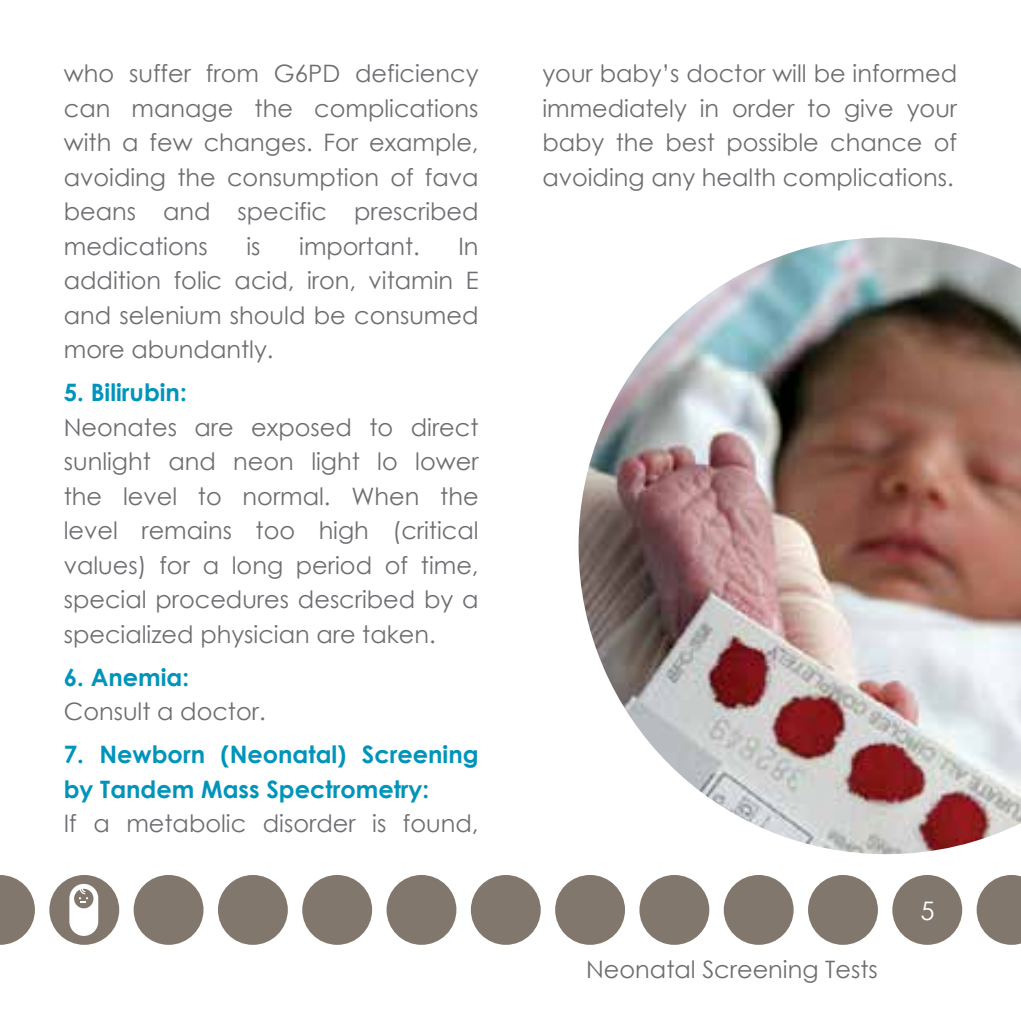
<style>
.page{position:relative;width:1021px;height:1021px;background:#fff}
.page>*{position:absolute;margin:0;border:0;box-sizing:border-box;transform-origin:0 0}
.t1{font:25.5px "Century Gothic";color:#fff}
.t2{font:24px/34.5px "Century Gothic";color:#6d6e71}
.t3{font:700 24px/34.5px "Century Gothic";color:#0094bb}
</style>
<div class="page">
<svg style="left:0;top:875px;width:35px;height:69px"></svg>
<div style="left:49px;top:875px;width:70px;height:69px;background:#82776c;border-radius:50%"></div>
<div style="left:134px;top:875px;width:69px;height:69px;background:#82776c;border-radius:50%"></div>
<div style="left:218px;top:875px;width:70px;height:69px;background:#82776c;border-radius:50%"></div>
<div style="left:302px;top:875px;width:70px;height:69px;background:#82776c;border-radius:50%"></div>
<div style="left:386px;top:875px;width:70px;height:69px;background:#82776c;border-radius:50%"></div>
<div style="left:471px;top:875px;width:69px;height:69px;background:#82776c;border-radius:50%"></div>
<div style="left:555px;top:875px;width:70px;height:69px;background:#82776c;border-radius:50%"></div>
<div style="left:639px;top:875px;width:70px;height:69px;background:#82776c;border-radius:50%"></div>
<div style="left:723px;top:875px;width:70px;height:69px;background:#82776c;border-radius:50%"></div>
<div style="left:808px;top:875px;width:69px;height:69px;background:#82776c;border-radius:50%"></div>
<div style="left:892px;top:875px;width:70px;height:69px;background:#82776c;border-radius:50%"></div>
<svg style="left:976px;top:875px;width:44px;height:69px"></svg>
<img style="left:578px;top:237px;width:442px;height:617px">
<svg style="left:69px;top:883px;width:29px;height:52px"></svg>
<p class="t2" style="left:64px;top:56px;width:52px">who</p>
<p class="t2" style="left:129px;top:56px;width:63px">suffer</p>
<p class="t2" style="left:206px;top:56px;width:54px">from</p>
<p class="t2" style="left:274px;top:56px;width:68px">G6PD</p>
<p class="t2" style="left:355px;top:56px;width:125px">deficiency</p>
<p class="t2" style="left:64px;top:90px;width:48px">can</p>
<p class="t2" style="left:132px;top:90px;width:103px">manage</p>
<p class="t2" style="left:254px;top:90px;width:40px">the</p>
<p class="t2" style="left:314px;top:90px;width:166px">complications</p>
<p class="t2" style="left:64px;top:125px;width:49px">with</p>
<p class="t2" style="left:122px;top:125px;width:18px">a</p>
<p class="t2" style="left:150px;top:125px;width:45px">few</p>
<p class="t2" style="left:204px;top:125px;width:110px">changes.</p>
<p class="t2" style="left:323px;top:125px;width:36px">For</p>
<p class="t2" style="left:369px;top:125px;width:111px">example,</p>
<p class="t2" style="left:64px;top:159px;width:104px">avoiding</p>
<p class="t2" style="left:177px;top:159px;width:40px">the</p>
<p class="t2" style="left:227px;top:159px;width:153px">consumption</p>
<p class="t2" style="left:390px;top:159px;width:25px">of</p>
<p class="t2" style="left:425px;top:159px;width:55px">fava</p>
<p class="t2" style="left:64px;top:194px;width:74px">beans</p>
<p class="t2" style="left:163px;top:194px;width:49px">and</p>
<p class="t2" style="left:237px;top:194px;width:91px">specific</p>
<p class="t2" style="left:354px;top:194px;width:126px">prescribed</p>
<p class="t2" style="left:64px;top:228px;width:145px">medications</p>
<p class="t2" style="left:246px;top:228px;width:16px">is</p>
<p class="t2" style="left:299px;top:228px;width:122px">important.</p>
<p class="t2" style="left:458px;top:228px;width:22px">In</p>
<p class="t2" style="left:64px;top:263px;width:416px">addition<br>and selenium should be consumed more abundantly.</p>
<p class="t3" style="left:64px;top:374px;width:124px">5. Bilirubin:</p>
<p class="t2" style="left:411px;top:409px;width:69px">direct</p>
<p class="t2" style="left:174px;top:263px;width:50px">folic</p>
<p class="t2" style="left:235px;top:263px;width:61px">acid,</p>
<p class="t2" style="left:307px;top:263px;width:51px">iron,</p>
<p class="t2" style="left:368px;top:263px;width:86px">vitamin</p>
<p class="t2" style="left:465px;top:263px;width:14px">E</p>
<p class="t2" style="left:251px;top:409px;width:102px">exposed</p>
<p class="t2" style="left:64px;top:409px;width:115px">Neonates</p>
<p class="t2" style="left:369px;top:409px;width:25px">to</p>
<p class="t2" style="left:194px;top:409px;width:41px">are</p>
<p class="t2" style="left:64px;top:444px;width:89px">sunlight</p>
<p class="t2" style="left:168px;top:444px;width:49px">and</p>
<p class="t2" style="left:233px;top:444px;width:62px">neon</p>
<p class="t2" style="left:311px;top:444px;width:50px">light</p>
<p class="t2" style="left:377px;top:444px;width:22px">lo</p>
<p class="t2" style="left:415px;top:444px;width:65px">lower</p>
<p class="t2" style="left:64px;top:478px;width:40px">the</p>
<p class="t2" style="left:123px;top:478px;width:56px">level</p>
<p class="t2" style="left:198px;top:478px;width:25px">to</p>
<p class="t2" style="left:243px;top:478px;width:89px">normal.</p>
<p class="t2" style="left:351px;top:478px;width:69px">When</p>
<p class="t2" style="left:440px;top:478px;width:40px">the</p>
<p class="t2" style="left:64px;top:513px;width:56px">level</p>
<p class="t2" style="left:141px;top:513px;width:92px">remains</p>
<p class="t2" style="left:255px;top:513px;width:41px">too</p>
<p class="t2" style="left:319px;top:513px;width:52px">high</p>
<p class="t2" style="left:392px;top:513px;width:88px">(critical</p>
<p class="t2" style="left:64px;top:547px;width:416px">values)<br>special procedures described by a specialized physician are taken.</p>
<p class="t3" style="left:64px;top:658px;width:127px">6. Anemia:</p>
<p class="t2" style="left:64px;top:694px;width:203px">Consult a doctor.</p>
<p class="t3" style="left:362px;top:736px;width:118px">Screening</p>
<p class="t2" style="left:159px;top:547px;width:32px">for</p>
<p class="t2" style="left:296px;top:547px;width:78px">period</p>
<p class="t2" style="left:385px;top:547px;width:25px">of</p>
<p class="t2" style="left:421px;top:547px;width:59px">time,</p>
<p class="t2" style="left:232px;top:547px;width:53px">long</p>
<p class="t2" style="left:203px;top:547px;width:18px">a</p>
<p class="t3" style="left:220px;top:736px;width:127px">(Neonatal)</p>
<p class="t3" style="left:99px;top:736px;width:107px">Newborn</p>
<p class="t3" style="left:64px;top:736px;width:367px">7.<br>by Tandem Mass Spectrometry:</p>
<p class="t2" style="left:403px;top:806px;width:77px">found,</p>
<p class="t2" style="left:64px;top:806px;width:14px">If</p>
<p class="t2" style="left:126px;top:806px;width:121px">metabolic</p>
<p class="t2" style="left:263px;top:806px;width:94px">disorder</p>
<p class="t2" style="left:372px;top:806px;width:16px">is</p>
<p class="t2" style="left:93px;top:806px;width:18px">a</p>
<p class="t2" style="left:542px;top:56px;width:416px;text-align:right">your baby s’ doctor will be informed your</p>
<p class="t2" style="left:542px;top:90px;width:146px">immediately</p>
<p class="t2" style="left:699px;top:90px;width:21px">in</p>
<p class="t2" style="left:844px;top:90px;width:51px">give</p>
<p class="t2" style="left:732px;top:90px;width:64px">order</p>
<p class="t2" style="left:807px;top:90px;width:25px">to</p>
<p class="t2" style="left:726px;top:125px;width:94px">possible</p>
<p class="t2" style="left:933px;top:125px;width:25px">of</p>
<p class="t2" style="left:542px;top:125px;width:413px">baby<br>avoiding any health complications.</p>
<p class="t2" style="left:616px;top:125px;width:40px">the</p>
<p class="t2" style="left:665px;top:125px;width:51px">best</p>
<p class="t2" style="left:830px;top:125px;width:94px">chance</p>
<p class="t2" style="left:586px;top:951px;width:293px">Neonatal Screening Tests</p>
<p class="t1" style="left:920px;top:892px;width:16px">5</p>
</div>
